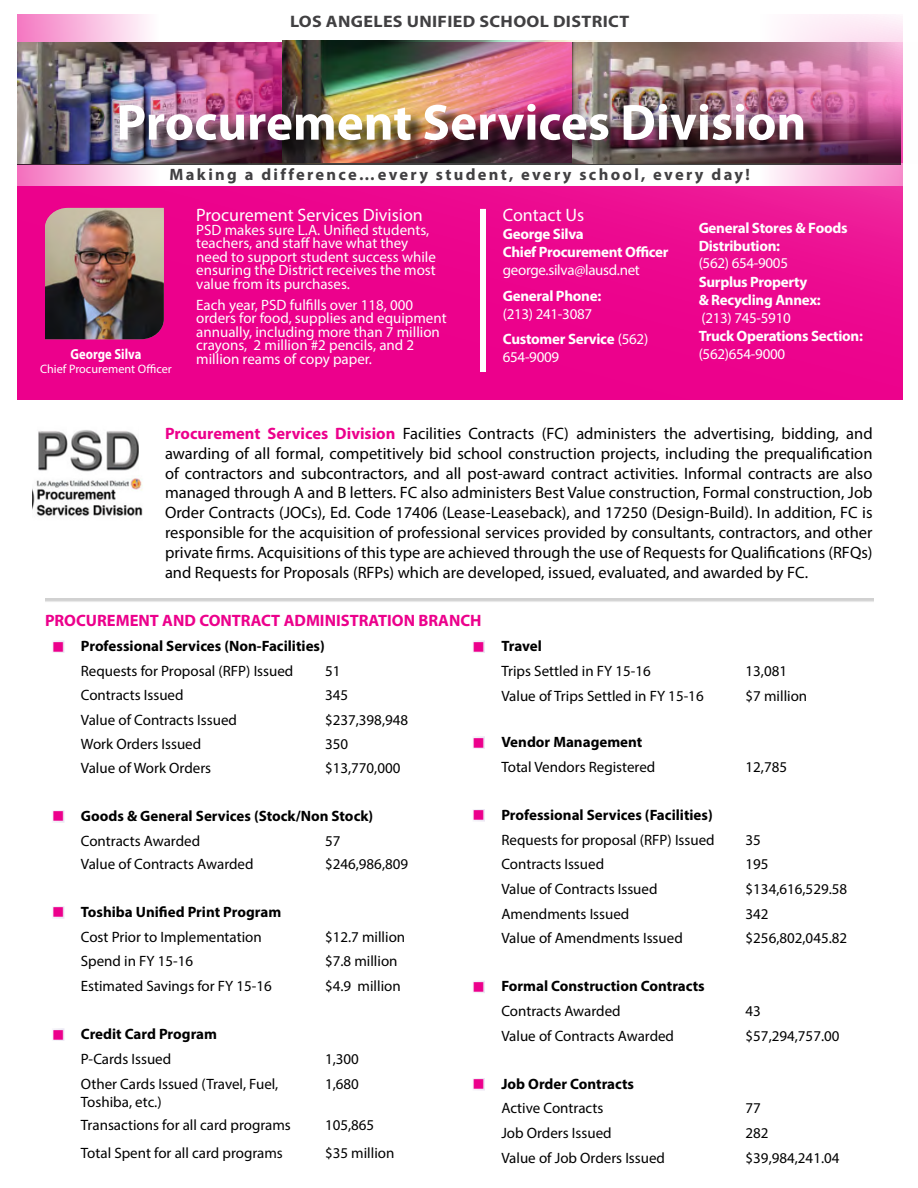
<style>
.page{position:relative;width:918px;height:1188px;background:#fff}
.page>*{position:absolute;margin:0;border:0;box-sizing:border-box;transform-origin:0 0}
.t1{font:700 51px "Myriad Pro";color:#fff}
.t2{font:18px "Myriad Pro";color:#fff}
.t3{font:700 16.65px "Myriad Pro";letter-spacing:.02em;color:#414042;scale:1.08 1}
.t4{font:16.5px/19.8px "Myriad Pro";color:#000;text-align:justify}
.t5{font:700 16.5px "Myriad Pro";letter-spacing:.14em;color:#414042}
.t6{font:700 16.5px "Myriad Pro";color:#ec008c}
.t7{font:15px/24.8px "Myriad Pro";color:#000}
.t8{font:700 15px/24.8px "Myriad Pro";color:#000}
.t9{font:15px/13.5px "Myriad Pro";color:#fff}
.t10{font:700 15px/18px "Myriad Pro";letter-spacing:-.02em;color:#fff}
.t11{font:15px/25.5px "Myriad Pro";letter-spacing:-.02em;color:#fff}
.t12{font:700 14.7px "Myriad Pro";color:#fff;scale:.86 1}
.t13{font:12.15px "Myriad Pro";color:#fff}
.s1{font-weight:700}
.s2{font-weight:700;color:#ec008c}
.s3{color:#ec008c}
.s4{font-weight:400}
</style>
<div class="page">
<div style="left:17px;top:14px;width:886px;height:386px;background:#ec008c"></div>
<svg style="left:17px;top:164px;width:437px;height:22px;background:#f4dfeb"></svg>
<svg style="left:454px;top:164px;width:449px;height:22px;background:#f4e3ed"></svg>
<svg style="left:17px;top:14px;width:437px;height:28px;background:#fae5f1"></svg>
<svg style="left:454px;top:14px;width:449px;height:28px;background:#fdf8fb"></svg>
<img style="left:38px;top:430px;width:101px;height:42px">
<img style="left:32px;top:478px;width:111px;height:38px">
<img style="left:18px;top:42px;width:478px;height:122px">
<img style="left:572px;top:42px;width:331px;height:122px">
<img style="left:282px;top:41px;width:478px;height:121px">
<img style="left:45px;top:208px;width:119px;height:131px">
<div style="left:480px;top:209px;width:6px;height:163px;background:#fff"></div>
<div style="left:122px;top:107px;width:699px;height:52px;background:#000;opacity:.75"></div>
<hr style="left:45px;top:598px;width:828px;height:4px;background:#ddd">
<hr style="left:45px;top:599px;width:828px;height:2px;background:#d1d1d1">
<div style="left:52px;top:640px;width:12px;height:13px;border:3px solid #fff"></div>
<div style="left:52px;top:810px;width:12px;height:13px;border:3px solid #fff"></div>
<div style="left:52px;top:906px;width:12px;height:13px;border:3px solid #fff"></div>
<div style="left:52px;top:1028px;width:12px;height:13px;border:3px solid #fff"></div>
<div style="left:472px;top:640px;width:13px;height:13px;border:3px solid #fff"></div>
<div style="left:472px;top:736px;width:13px;height:13px;border:3px solid #fff"></div>
<div style="left:472px;top:809px;width:13px;height:13px;border:3px solid #fff"></div>
<div style="left:472px;top:981px;width:13px;height:12px;border:3px solid #fff"></div>
<div style="left:472px;top:1078px;width:13px;height:13px;border:3px solid #fff"></div>
<p class="t3" style="left:290px;top:11px;width:316px">LOS ANGELES UNIFIED SCHOOL DISTRICT</p>
<h1 class="t1" style="left:117px;top:89px;width:691px">Procurement Services Division</h1>
<p class="t5" style="left:170px;top:164px;width:582px">Making a difference…every student, every school, every day!</p>
<p class="t12" style="left:71px;top:345px;width:84px">George Silva</p>
<p class="t13" style="left:40px;top:361px;width:133px">Chief Procurement Officer</p>
<p class="t2" style="left:196px;top:204px;width:228px">Procurement Services Division</p>
<p class="t9" style="left:196px;top:223px;width:241px">PSD makes sure L.A. Unified students, teachers, and staff have what they need to support student success while ensuring the District receives the most value from its purchases.</p>
<p class="t9" style="left:196px;top:298px;width:252px">Each year, PSD fulfills over 118, 000 orders for food, supplies and equipment annually, including more than 7 million crayons, 2 million #2 pencils, and 2 million reams of copy paper.</p>
<p class="t2" style="left:503px;top:204px;width:83px">Contact Us</p>
<p class="t10" style="left:503px;top:225px;width:167px">George Silva<br>Chief Procurement Officer</p>
<p class="t11" style="left:503px;top:257px;width:139px">george.silva@lausd.net</p>
<p class="t10" style="left:503px;top:286px;width:100px">General Phone:</p>
<p class="t11" style="left:503px;top:301px;width:147px">(213) 241-3087<br><span class="s1">Customer Service</span> (562)</p>
<p class="t9" style="left:503px;top:350px;width:58px">654-9009</p>
<p class="t10" style="left:699px;top:218px;width:150px">General Stores &amp; Foods<br>Distribution:</p>
<p class="t11" style="left:699px;top:250px;width:91px">(562) 654-9005</p>
<p class="t10" style="left:699px;top:272px;width:124px">Surplus Property &amp; Recycling Annex:</p>
<p class="t11" style="left:701px;top:305px;width:91px">(213) 745-5910</p>
<p class="t10" style="left:699px;top:326px;width:166px">Truck Operations Section:</p>
<p class="t11" style="left:699px;top:341px;width:88px">(562)654-9000</p>
<p class="t4" style="left:165px;top:423px;width:709px"><span class="s2">Procurement Services Division</span> Facilities Contracts (FC) administers the advertising, bidding, and awarding of all formal, competitively bid school construction projects, including the prequalification of contractors and subcontractors, and all post-award contract activities. Informal contracts are also managed through A and B letters. FC also administers Best Value construction, Formal construction, Job Order Contracts (JOCs), Ed. Code 17406 (Lease-Leaseback), and 17250 (Design-Build). In addition, FC is responsible for the acquisition of professional services provided by consultants, contractors, and other private firms. Acquisitions of this type are achieved through the use of Requests for Qualifications (RFQs) and Requests for Proposals (RFPs) which are developed, issued, evaluated, and awarded by FC.</p>
<p class="t6" style="left:45px;top:610px;width:438px">PROCUREMENT AND CONTRACT ADMINISTRATION BRANCH</p>
<p class="t8" style="left:52px;top:633px;width:274px;text-align:center"><span class="s3">■</span> Professional Services (Non-Facilities)<br><span class="s4">Requests for Proposal (RFP) Issued</span></p>
<p class="t7" style="left:501px;top:634px;width:151px;text-indent:-29px"><span class="s3">■</span> <span class="s1">Travel<br></span>Trips Settled in FY 15-16</p>
<p class="t7" style="left:746px;top:658px;width:43px">13,081</p>
<p class="t7" style="left:325px;top:658px;width:17px">51</p>
<p class="t7" style="left:81px;top:683px;width:104px">Contracts Issued</p>
<p class="t7" style="left:325px;top:683px;width:25px">345</p>
<p class="t7" style="left:81px;top:707px;width:158px">Value of Contracts Issued</p>
<p class="t7" style="left:325px;top:707px;width:85px">$237,398,948</p>
<p class="t7" style="left:81px;top:731px;width:122px">Work Orders Issued</p>
<p class="t7" style="left:325px;top:731px;width:25px">350</p>
<p class="t7" style="left:81px;top:756px;width:132px">Value of Work Orders</p>
<p class="t7" style="left:325px;top:756px;width:77px">$13,770,000</p>
<p class="t8" style="left:81px;top:803px;width:294px;text-indent:-29px"><span class="s3">■</span> Goods &amp; General Services (Stock/Non Stock)<br><span class="s4">Contracts Awarded</span></p>
<p class="t7" style="left:325px;top:828px;width:17px">57</p>
<p class="t7" style="left:81px;top:851px;width:174px">Value of Contracts Awarded</p>
<p class="t7" style="left:325px;top:851px;width:85px">$246,986,809</p>
<p class="t8" style="left:81px;top:899px;width:202px;text-indent:-29px"><span class="s3">■</span> Toshiba Unified Print Program<br><span class="s4">Cost Prior to Implementation</span></p>
<p class="t7" style="left:325px;top:924px;width:82px">$12.7 million</p>
<p class="t7" style="left:81px;top:949px;width:114px">Spend in FY 15-16</p>
<p class="t7" style="left:325px;top:949px;width:74px">$7.8 million</p>
<p class="t7" style="left:81px;top:973px;width:193px">Estimated Savings for FY 15-16</p>
<p class="t7" style="left:325px;top:973px;width:77px">$4.9 million</p>
<p class="t8" style="left:81px;top:1021px;width:138px;text-indent:-29px"><span class="s3">■</span> Credit Card Program<br><span class="s4">P-Cards Issued</span></p>
<p class="t7" style="left:325px;top:1046px;width:35px">1,300</p>
<p class="t7" style="left:81px;top:1074px;width:199px;line-height:18px">Other Cards Issued (Travel, Fuel,<br>Toshiba, etc.)</p>
<p class="t7" style="left:325px;top:1071px;width:35px">1,680</p>
<p class="t7" style="left:81px;top:1112px;width:212px">Transactions for all card programs</p>
<p class="t7" style="left:325px;top:1112px;width:51px">105,865</p>
<p class="t7" style="left:81px;top:1140px;width:204px">Total Spent for all card programs</p>
<p class="t7" style="left:325px;top:1140px;width:71px">$35 million</p>
<p class="t7" style="left:501px;top:683px;width:204px">Value of Trips Settled in FY 15-16</p>
<p class="t7" style="left:746px;top:683px;width:63px">$7 million</p>
<p class="t7" style="left:501px;top:729px;width:155px;text-indent:-29px"><span class="s3">■</span> <span class="s1">Vendor Management<br></span>Total Vendors Registered</p>
<p class="t7" style="left:746px;top:754px;width:43px">12,785</p>
<p class="t8" style="left:473px;top:802px;width:244px;text-align:right"><span class="s3">■</span> Professional Services (Facilities)<br><span class="s4">Requests for proposal (RFP) Issued</span></p>
<p class="t7" style="left:746px;top:827px;width:17px">35</p>
<p class="t7" style="left:501px;top:852px;width:104px">Contracts Issued</p>
<p class="t7" style="left:746px;top:852px;width:25px">195</p>
<p class="t7" style="left:501px;top:876px;width:158px">Value of Contracts Issued</p>
<p class="t7" style="left:746px;top:876px;width:103px">$134,616,529.58</p>
<p class="t7" style="left:501px;top:901px;width:130px">Amendments Issued</p>
<p class="t7" style="left:746px;top:901px;width:25px">342</p>
<p class="t7" style="left:501px;top:926px;width:183px">Value of Amendments Issued</p>
<p class="t7" style="left:746px;top:926px;width:103px">$256,802,045.82</p>
<p class="t8" style="left:501px;top:973px;width:205px;text-indent:-29px"><span class="s3">■</span> Formal Construction Contracts<br><span class="s4">Contracts Awarded</span></p>
<p class="t7" style="left:746px;top:998px;width:17px">43</p>
<p class="t7" style="left:501px;top:1023px;width:174px">Value of Contracts Awarded</p>
<p class="t7" style="left:746px;top:1023px;width:95px">$57,294,757.00</p>
<p class="t8" style="left:473px;top:1071px;width:163px;text-align:center"><span class="s3">■</span> Job Order Contracts<br><span class="s4">Active Contracts</span></p>
<p class="t7" style="left:746px;top:1096px;width:17px">77</p>
<p class="t7" style="left:501px;top:1121px;width:112px">Job Orders Issued</p>
<p class="t7" style="left:746px;top:1121px;width:25px">282</p>
<p class="t7" style="left:501px;top:1145px;width:165px">Value of Job Orders Issued</p>
<p class="t7" style="left:746px;top:1145px;width:95px">$39,984,241.04</p>
</div>
